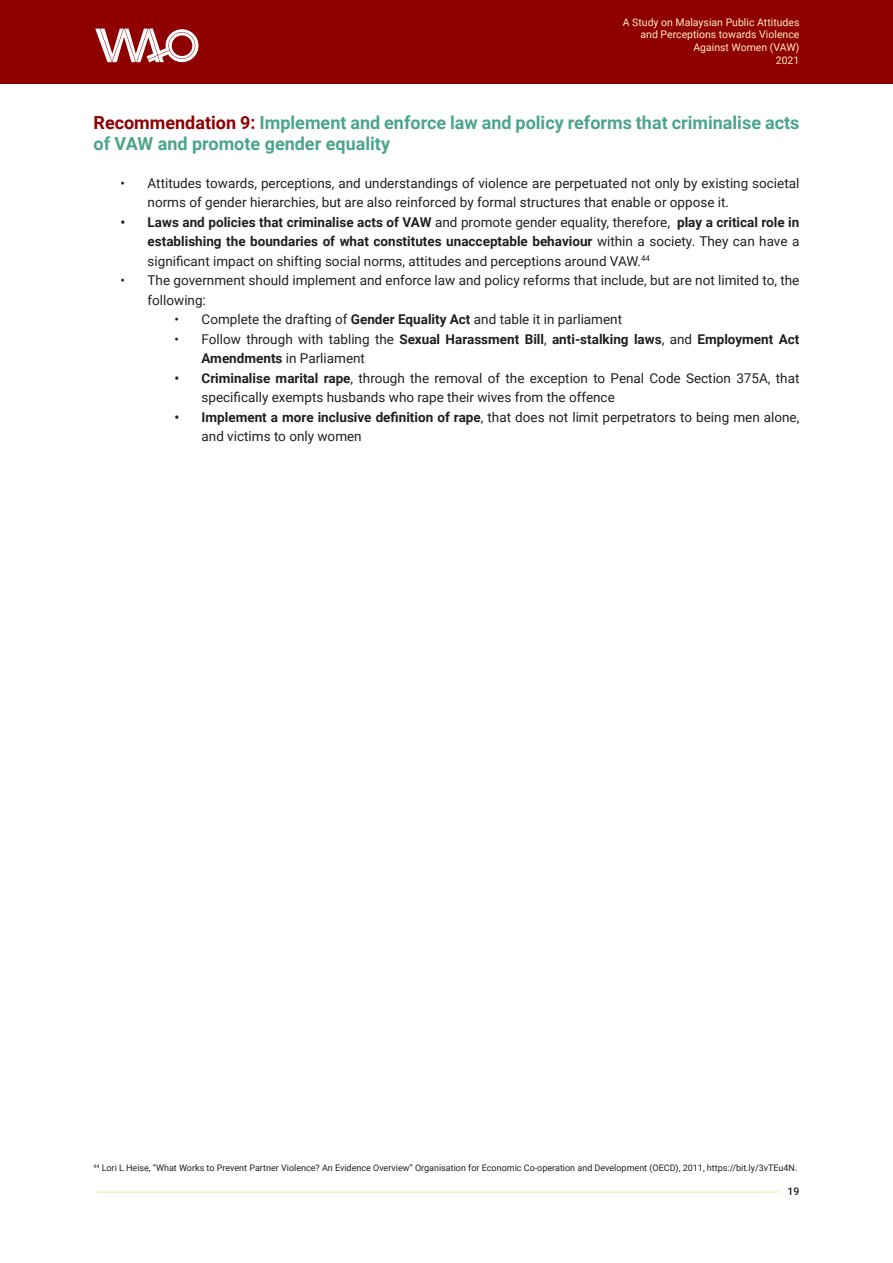
<style>
.page{position:relative;width:893px;height:1263px;background:#fff}
.page>*{position:absolute;margin:0;border:0;box-sizing:border-box;transform-origin:0 0}
.heading_2{font:700 18px/21px "Roboto";color:#4ca58b}
.t1{font:13.5px/19.5px "Roboto";color:#231f20}
.t2{font:700 13.5px/19.5px "Roboto";color:#231f20}
.t3{font:10.5px/12.8px "Roboto";color:#ffedba;text-align:right}
.t4{font:500 10.5px "Roboto";color:#231f20}
.t5{font:9px "Roboto";color:#231f20}
.s1{color:#8f0000}
.s2{font-weight:700}
.s3{font-weight:400}
</style>
<div class="page">
<hr style="left:95px;top:1191px;width:685px;height:2px;background:#ffedba">
<div style="left:0;top:0;width:893px;height:84px;background:#8f0000"></div>
<svg style="left:95px;top:29px;width:103px;height:33px"></svg>
<p class="t3" style="left:623px;top:15px;width:178px">A Study on Malaysian Public Attitudes and Perceptions towards Violence<br>Against Women (VAW)<br>2021</p>
<p class="heading_2" style="left:94px;top:111px;width:707px"><span class="s1">Recommendation 9:</span> Implement and enforce law and policy reforms that criminalise acts of VAW and promote gender equality</p>
<p class="t1" style="left:148px;top:173px;width:653px;text-indent:-27px">• Attitudes towards, perceptions, and understandings of violence are perpetuated not only by existing societal norms of gender hierarchies, but are also reinforced by formal structures that enable or oppose it.</p>
<p class="t1" style="left:148px;top:212px;width:653px;text-align:justify;text-indent:-27px"><span class="s2">• Laws and policies that criminalise acts of VAW</span> and promote gender equality, therefore, <span class="s2">play a critical role in establishing the boundaries of what constitutes unacceptable behaviour</span> within a society. They can have a significant impact on shifting social norms, attitudes and perceptions around VAW.<sup>44</sup></p>
<p class="t1" style="left:148px;top:270px;width:653px;text-indent:-27px">• The government should implement and enforce law and policy reforms that include, but are not limited to, the following:</p>
<p class="t1" style="left:175px;top:309px;width:449px">• Complete the drafting of <span class="s2">Gender Equality Act</span> and table it in parliament</p>
<p class="t2" style="left:202px;top:329px;width:599px;text-indent:-27px"><span class="s3">• Follow through with tabling the</span> Sexual Harassment Bill<span class="s3">,</span> anti-stalking laws<span class="s3">, and</span> Employment Act<br>Amendments <span class="s3">in Parliament</span></p>
<p class="t1" style="left:202px;top:368px;width:599px;text-indent:-27px"><span class="s2">• Criminalise marital rape</span>, through the removal of the exception to Penal Code Section 375A, that specifically exempts husbands who rape their wives from the offence</p>
<p class="t1" style="left:202px;top:407px;width:599px;text-indent:-27px"><span class="s2">• Implement a more inclusive definition of rape</span>, that does not limit perpetrators to being men alone, and victims to only women</p>
<p class="t5" style="left:94px;top:1161px;width:705px"><sup>44</sup> Lori L Heise, “What Works to Prevent Partner Violence? An Evidence Overview” Organisation for Economic Co-operation and Development (OECD), 2011, https://bit.ly/3vTEu4N.</p>
<p class="t4" style="left:787px;top:1184px;width:13px">19</p>
</div>
